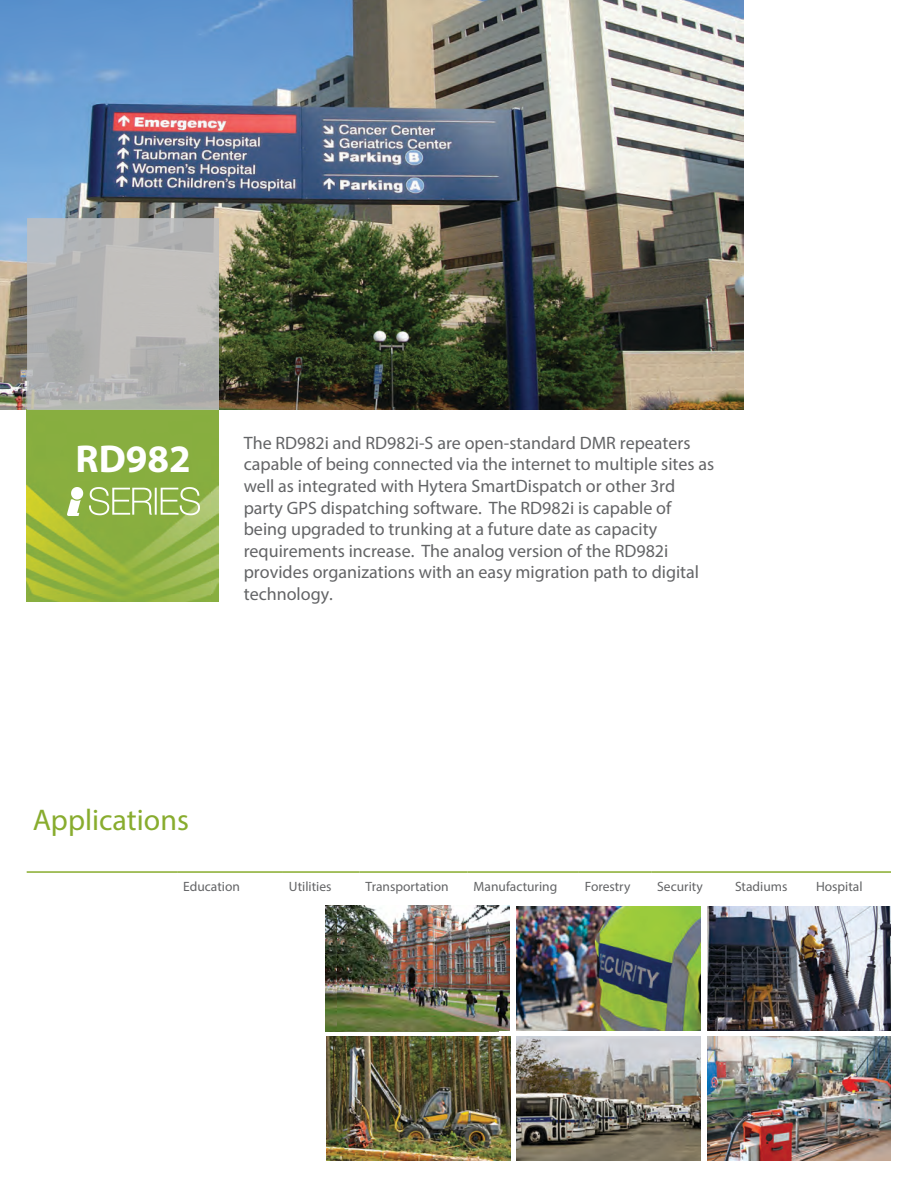
<style>
.page{position:relative;width:918px;height:1188px;background:#fff}
.page>*{position:absolute;margin:0;border:0;box-sizing:border-box;transform-origin:0 0}
.t1{font:700 39px "Myriad Pro";color:#fff}
.t2{font:30px "Myriad Pro";color:#88ac2e}
.t3{font:18px/21.6px "Myriad Pro";color:#636466}
.Apps_Text{font:13.5px "Myriad Pro";color:#636466}
</style>
<div class="page">
<img style="left:327px;top:1036px;width:184px;height:125px">
<img style="left:517px;top:1036px;width:184px;height:125px">
<img style="left:707px;top:1036px;width:184px;height:125px">
<img style="left:707px;top:907px;width:184px;height:124px">
<img style="left:517px;top:907px;width:184px;height:124px">
<img style="left:326px;top:905px;width:173px;height:126px">
<hr style="left:27px;top:871px;width:150px;height:2px;background:#88ac2e">
<hr style="left:177px;top:871px;width:106px;height:2px;background:#88ac2e">
<hr style="left:283px;top:871px;width:77px;height:2px;background:#88ac2e">
<hr style="left:360px;top:871px;width:108px;height:2px;background:#88ac2e">
<hr style="left:468px;top:871px;width:111px;height:2px;background:#88ac2e">
<hr style="left:579px;top:871px;width:72px;height:2px;background:#88ac2e">
<hr style="left:651px;top:871px;width:78px;height:2px;background:#88ac2e">
<hr style="left:729px;top:871px;width:81px;height:2px;background:#88ac2e">
<hr style="left:810px;top:871px;width:81px;height:2px;background:#88ac2e">
<img style="left:0;top:0;width:744px;height:410px">
<img style="left:27px;top:218px;width:192px;height:384px">
<img style="left:68px;top:488px;width:131px;height:27px">
<img style="left:337px;top:906px;width:173px;height:125px">
<p class="t1" style="left:76px;top:434px;width:117px">RD982</p>
<p class="t3" style="left:244px;top:432px;width:472px">The RD982i and RD982i-S are open-standard DMR repeaters capable of being connected via the internet to multiple sites as well as integrated with Hytera SmartDispatch or other 3rd party GPS dispatching software. The RD982i is capable of being upgraded to trunking at a future date as capacity requirements increase. The analog version of the RD982i provides organizations with an easy migration path to digital technology.</p>
<p class="t2" style="left:33px;top:801px;width:158px">Applications</p>
<p class="Apps_Text" style="left:183px;top:878px;width:58px">Education</p>
<p class="Apps_Text" style="left:289px;top:878px;width:44px">Utilities</p>
<p class="Apps_Text" style="left:366px;top:878px;width:85px">Transportation</p>
<p class="Apps_Text" style="left:474px;top:878px;width:85px">Manufacturing</p>
<p class="Apps_Text" style="left:585px;top:878px;width:47px">Forestry</p>
<p class="Apps_Text" style="left:657px;top:878px;width:47px">Security</p>
<p class="Apps_Text" style="left:735px;top:878px;width:54px">Stadiums</p>
<p class="Apps_Text" style="left:816px;top:878px;width:48px">Hospital</p>
</div>
